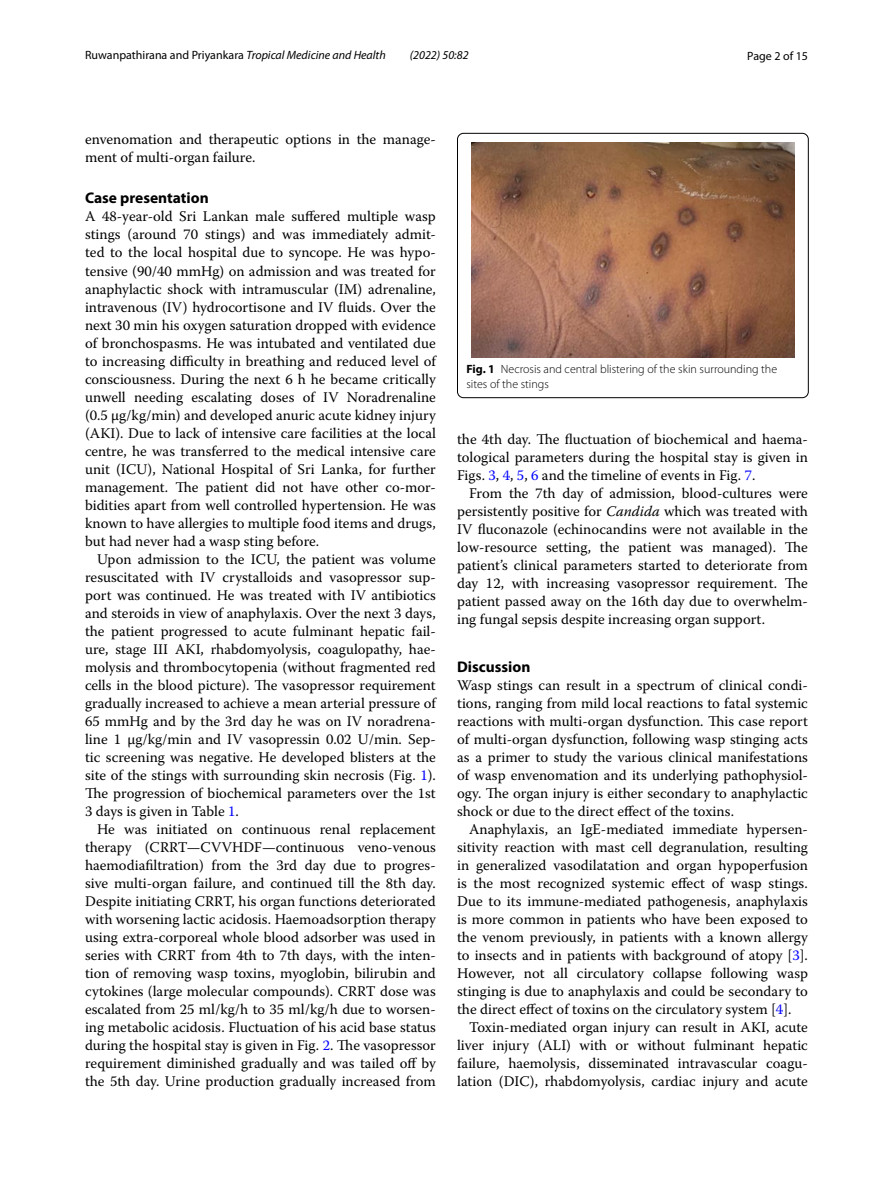
<style>
.page{position:relative;width:893px;height:1187px;background:#fff}
.page>*{position:absolute;margin:0;border:0;box-sizing:border-box;transform-origin:0 0}
.t1{font:700 15.45px "Myriad Pro";color:#000}
.t2{font:14.7px/18px "Warnock Pro";color:#000;text-align:justify}
.t3{font:300 12px/15px "Myriad Pro";color:#000}
.t4{font:12px "Myriad Pro";color:#000}
.t5{font:italic 12px "Myriad Pro";color:#000}
.s1{font-style:italic}
.s2{color:#00f}
.s3{font-weight:700}
</style>
<div class="page">
<img style="left:471px;top:142px;width:323px;height:216px">
<div style="left:457px;top:133px;width:351px;height:265px;border:1px solid #000;border-radius:6px"></div>
<p class="t4" style="left:85px;top:48px;width:302px">Ruwanpathirana and Priyankara <span class="s1">Tropical Medicine and Health</span></p>
<p class="t5" style="left:410px;top:48px;width:60px">(2022) 50:82</p>
<p class="t4" style="left:747px;top:48px;width:62px">Page 2 of 15</p>
<p class="t2" style="left:85px;top:130px;width:352px">envenomation and therapeutic options in the manage&shy;ment of multi-organ failure.</p>
<p class="t1" style="left:85px;top:188px;width:125px">Case presentation</p>
<p class="t2" style="left:85px;top:207px;width:352px">A 48-year-old Sri Lankan male suffered multiple wasp stings (around 70 stings) and was immediately admit&shy;ted to the local hospital due to syncope. He was hypo&shy;tensive (90/40 mmHg) on admission and was treated for anaphylactic shock with intramuscular (IM) adrenaline, intravenous (IV) hydrocortisone and IV fluids. Over the next 30 min his oxygen saturation dropped with evidence of bronchospasms. He was intubated and ventilated due to increasing difficulty in breathing and reduced level of consciousness. During the next 6 h he became critically unwell needing escalating doses of IV Noradrenaline (0.5 µg/kg/min) and developed anuric acute kidney injury (AKI). Due to lack of intensive care facilities at the local centre, he was transferred to the medical intensive care unit (ICU), National Hospital of Sri Lanka, for further management. The patient did not have other co-mor&shy;bidities apart from well controlled hypertension. He was known to have allergies to multiple food items and drugs, but had never had a wasp sting before.</p>
<p class="t2" style="left:85px;top:549px;width:352px;text-indent:12px">Upon admission to the ICU, the patient was volume resuscitated with IV crystalloids and vasopressor sup&shy;port was continued. He was treated with IV antibiotics and steroids in view of anaphylaxis. Over the next 3 days, the patient progressed to acute fulminant hepatic fail&shy;ure, stage III AKI, rhabdomyolysis, coagulopathy, hae&shy;molysis and thrombocytopenia (without fragmented red cells in the blood picture). The vasopressor requirement gradually increased to achieve a mean arterial pressure of 65 mmHg and by the 3rd day he was on IV noradrena&shy;line 1 µg/kg/min and IV vasopressin 0.02 U/min. Sep&shy;tic screening was negative. He developed blisters at the site of the stings with surrounding skin necrosis (Fig. <span class="s2">1</span>).<br>The progression of biochemical parameters over the 1st 3 days is given in Table <span class="s2">1</span>.</p>
<p class="t2" style="left:85px;top:819px;width:352px;text-indent:12px">He was initiated on continuous renal replacement therapy (CRRT—CVVHDF—continuous veno-venous haemodiafiltration) from the 3rd day due to progres&shy;sive multi-organ failure, and continued till the 8th day.<br>Despite initiating CRRT, his organ functions deteriorated with worsening lactic acidosis. Haemoadsorption therapy using extra-corporeal whole blood adsorber was used in series with CRRT from 4th to 7th days, with the inten&shy;tion of removing wasp toxins, myoglobin, bilirubin and cytokines (large molecular compounds). CRRT dose was escalated from 25 ml/kg/h to 35 ml/kg/h due to worsen&shy;ing metabolic acidosis. Fluctuation of his acid base status during the hospital stay is given in Fig. <span class="s2">2</span>. The vasopressor requirement diminished gradually and was tailed off by the 5th day. Urine production gradually increased from</p>
<p class="t3" style="left:466px;top:361px;width:312px"><span class="s3">Fig. 1</span> Necrosis and central blistering of the skin surrounding the sites of the stings</p>
<p class="t2" style="left:457px;top:430px;width:352px">the 4th day. The fluctuation of biochemical and haema&shy;tological parameters during the hospital stay is given in Figs. <span class="s2">3</span>, <span class="s2">4</span>, <span class="s2">5</span>, <span class="s2">6</span> and the timeline of events in Fig. <span class="s2">7</span>.</p>
<p class="t2" style="left:457px;top:484px;width:352px;text-indent:12px">From the 7th day of admission, blood-cultures were persistently positive for <span class="s1">Candida</span> which was treated with IV fluconazole (echinocandins were not available in the low-resource setting, the patient was managed). The patient’s clinical parameters started to deteriorate from day 12, with increasing vasopressor requirement. The patient passed away on the 16th day due to overwhelm&shy;ing fungal sepsis despite increasing organ support.</p>
<p class="t1" style="left:457px;top:656px;width:75px">Discussion</p>
<p class="t2" style="left:457px;top:675px;width:352px">Wasp stings can result in a spectrum of clinical condi&shy;tions, ranging from mild local reactions to fatal systemic reactions with multi-organ dysfunction. This case report of multi-organ dysfunction, following wasp stinging acts as a primer to study the various clinical manifestations of wasp envenomation and its underlying pathophysiol&shy;ogy. The organ injury is either secondary to anaphylactic shock or due to the direct effect of the toxins.</p>
<p class="t2" style="left:457px;top:819px;width:352px;text-indent:12px">Anaphylaxis, an IgE-mediated immediate hypersen&shy;sitivity reaction with mast cell degranulation, resulting in generalized vasodilatation and organ hypoperfusion is the most recognized systemic effect of wasp stings.<br>Due to its immune-mediated pathogenesis, anaphylaxis is more common in patients who have been exposed to the venom previously, in patients with a known allergy to insects and in patients with background of atopy [<span class="s2">3</span>].<br>However, not all circulatory collapse following wasp stinging is due to anaphylaxis and could be secondary to the direct effect of toxins on the circulatory system [<span class="s2">4</span>].</p>
<p class="t2" style="left:457px;top:1017px;width:352px;text-indent:12px">Toxin-mediated organ injury can result in AKI, acute liver injury (ALI) with or without fulminant hepatic failure, haemolysis, disseminated intravascular coagu&shy;lation (DIC), rhabdomyolysis, cardiac injury and acute</p>
</div>
